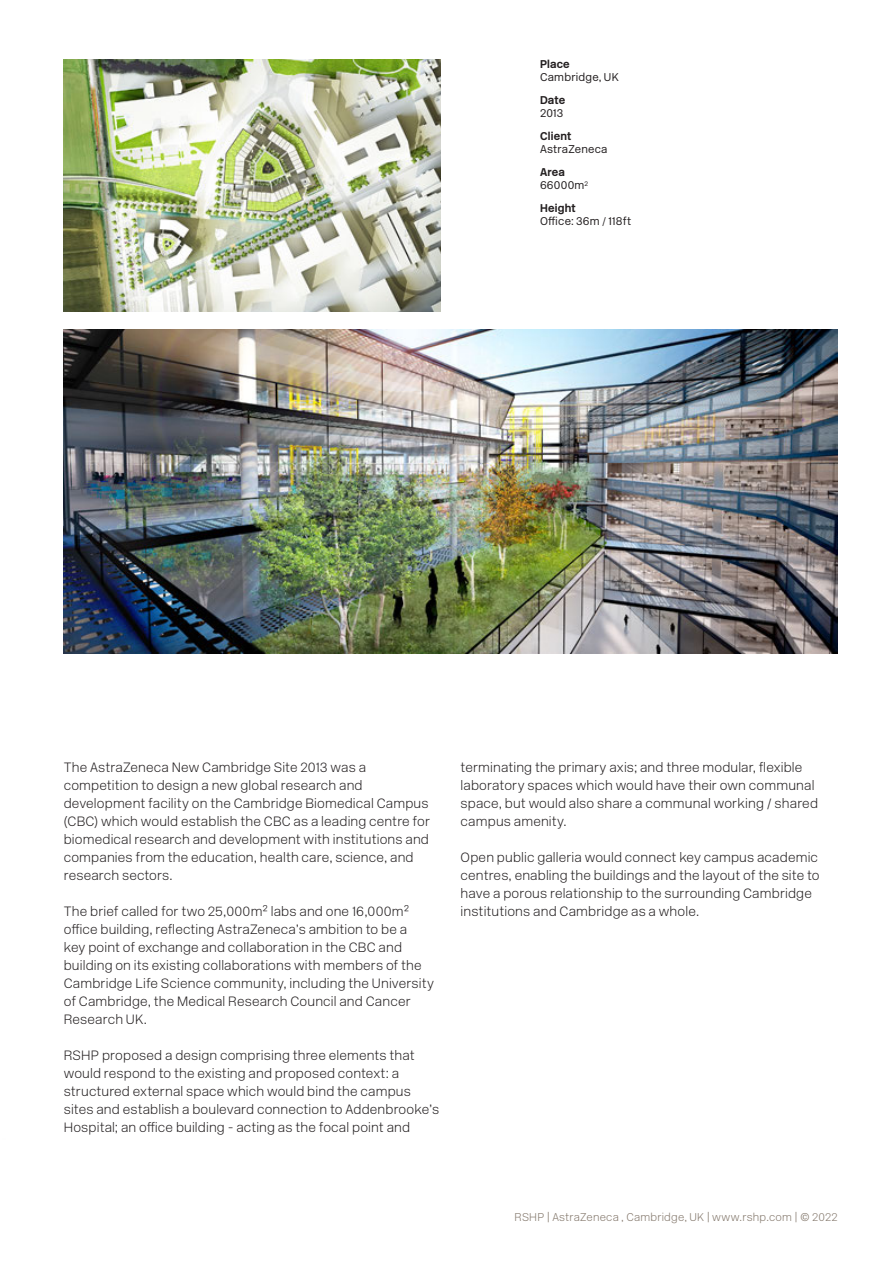
<style>
.page{position:relative;width:893px;height:1263px;background:#fff}
.page>*{position:absolute;margin:0;border:0;box-sizing:border-box;transform-origin:0 0}
.Body{font:13.5px/18px "New Rail Alphabet White";letter-spacing:.01em;color:#231f20}
.Info_Body{font:300 11.25px "New Rail Alphabet";letter-spacing:.02em;color:#231f20}
.t1{font:11.25px "New Rail Alphabet White";letter-spacing:.02em;color:#82766a}
.Info_Header{font:700 11.25px "New Rail Alphabet";letter-spacing:.015em;color:#231f20}
</style>
<div class="page">
<img style="left:64px;top:330px;width:774px;height:324px">
<img style="left:64px;top:60px;width:377px;height:252px">
<p class="Info_Header" style="left:540px;top:56px;width:31px">Place</p>
<p class="Info_Body" style="left:540px;top:70px;width:80px">Cambridge, UK</p>
<p class="Info_Header" style="left:540px;top:92px;width:27px">Date</p>
<p class="Info_Body" style="left:540px;top:106px;width:25px">2013</p>
<p class="Info_Header" style="left:540px;top:128px;width:33px">Client</p>
<p class="Info_Body" style="left:540px;top:142px;width:69px">AstraZeneca</p>
<p class="Info_Header" style="left:540px;top:164px;width:27px">Area</p>
<p class="Info_Body" style="left:540px;top:178px;width:50px">66000m<sup>2</sup></p>
<p class="Info_Header" style="left:540px;top:200px;width:37px">Height</p>
<p class="Info_Body" style="left:540px;top:214px;width:93px">Office: 36m / 118ft</p>
<p class="Body" style="left:64px;top:758px;width:368px">The AstraZeneca New Cambridge Site 2013 was a competition to design a new global research and development facility on the Cambridge Biomedical Campus (CBC) which would establish the CBC as a leading centre for biomedical research and development with institutions and companies from the education, health care, science, and research sectors.</p>
<p class="Body" style="left:64px;top:902px;width:372px">The brief called for two 25,000m2 labs and one 16,000m2 office building, reflecting AstraZeneca’s ambition to be a<br>key point of exchange and collaboration in the CBC and building on its existing collaborations with members of the Cambridge Life Science community, including the University of Cambridge, the Medical Research Council and Cancer Research UK.</p>
<p class="Body" style="left:64px;top:1046px;width:377px">RSHP proposed a design comprising three elements that would respond to the existing and proposed context: a structured external space which would bind the campus sites and establish a boulevard connection to Addenbrooke’s Hospital; an office building - acting as the focal point and</p>
<p class="Body" style="left:461px;top:758px;width:359px">terminating the primary axis; and three modular, flexible laboratory spaces which would have their own communal space, but would also share a communal working / shared campus amenity.</p>
<p class="Body" style="left:461px;top:848px;width:360px">Open public galleria would connect key campus academic centres, enabling the buildings and the layout of the site to have a porous relationship to the surrounding Cambridge institutions and Cambridge as a whole.</p>
<p class="t1" style="left:515px;top:1209px;width:325px">RSHP | AstraZeneca , Cambridge, UK | www.rshp.com | © 2022</p>
</div>
